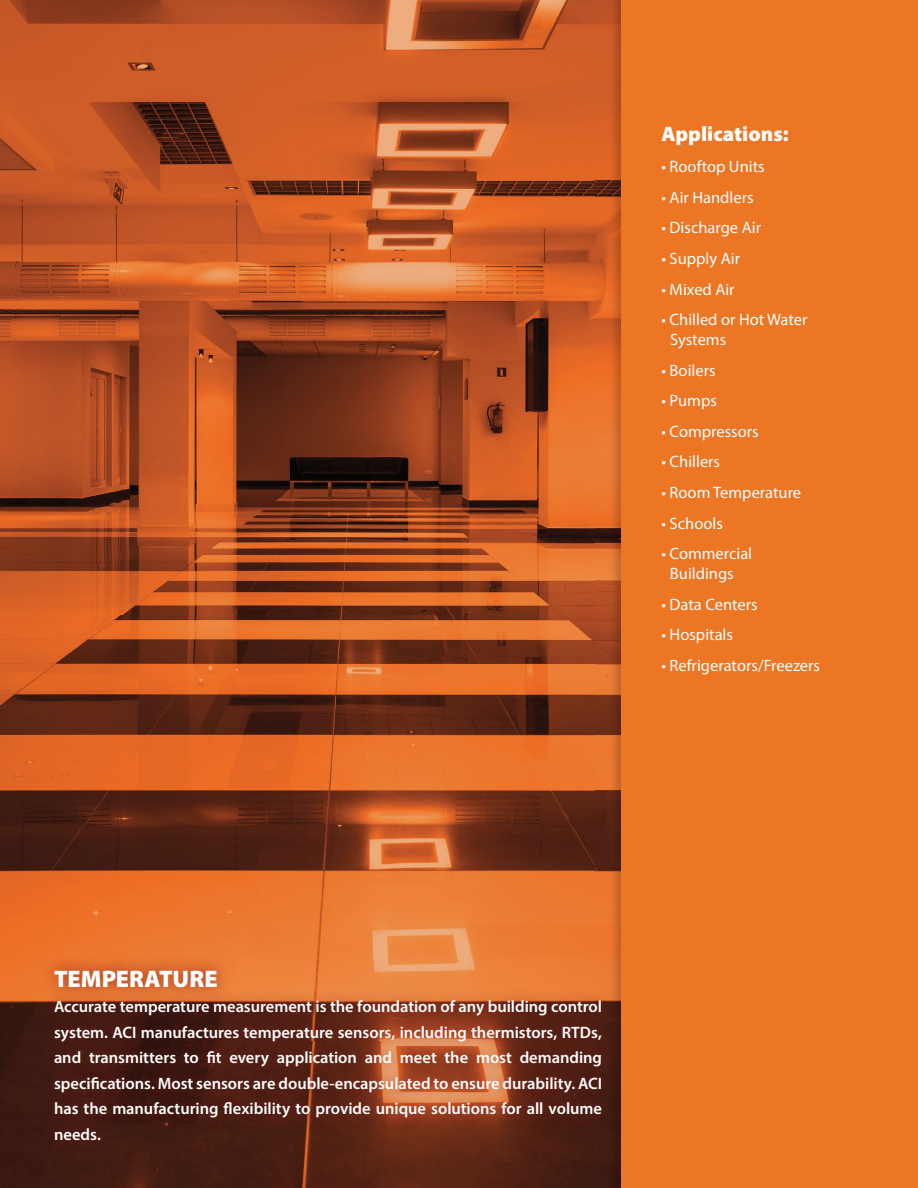
<style>
.page{position:relative;width:918px;height:1188px;background:#fff}
.page>*{position:absolute;margin:0;border:0;box-sizing:border-box;transform-origin:0 0}
.t1{font:900 24px "Myriad Pro";letter-spacing:.005em;color:#fff}
.t2{font:900 21px "Myriad Pro";color:#fff}
.t3{font:600 16.5px/25.5px "Myriad Pro";color:#fff;text-align:justify}
.t4{font:16.5px/19.8px "Myriad Pro";color:#fff}
</style>
<div class="page">
<img style="left:0;top:0;width:608px;height:1188px">
<div style="left:608px;top:0;width:310px;height:1188px;background:#000;opacity:.2"></div>
<div style="left:621px;top:0;width:297px;height:1188px;background:#ec7624"></div>
<div style="left:40px;top:955px;width:576px;height:200px;background:#83161e;opacity:.75"></div>
<p class="t2" style="left:661px;top:120px;width:129px">Applications:</p>
<p class="t4" style="left:661px;top:156px;width:105px">• Rooftop Units</p>
<p class="t4" style="left:661px;top:187px;width:94px">• Air Handlers</p>
<p class="t4" style="left:661px;top:218px;width:101px">• Discharge Air</p>
<p class="t4" style="left:661px;top:248px;width:80px">• Supply Air</p>
<p class="t4" style="left:661px;top:279px;width:75px">• Mixed Air</p>
<p class="t4" style="left:670px;top:309px;width:139px;text-indent:-9px">• Chilled or Hot Water<br>Systems</p>
<p class="t4" style="left:661px;top:360px;width:56px">• Boilers</p>
<p class="t4" style="left:661px;top:390px;width:57px">• Pumps</p>
<p class="t4" style="left:661px;top:421px;width:99px">• Compressors</p>
<p class="t4" style="left:661px;top:452px;width:60px">• Chillers</p>
<p class="t4" style="left:661px;top:482px;width:141px">• Room Temperature</p>
<p class="t4" style="left:661px;top:513px;width:63px">• Schools</p>
<p class="t4" style="left:661px;top:543px;width:92px;text-align:center">• Commercial<br>Buildings</p>
<p class="t4" style="left:661px;top:594px;width:98px">• Data Centers</p>
<p class="t4" style="left:661px;top:624px;width:73px">• Hospitals</p>
<p class="t4" style="left:661px;top:655px;width:160px">• Refrigerators/Freezers</p>
<h1 class="t1" style="left:54px;top:962px;width:165px">TEMPERATURE</h1>
<p class="t3" style="left:54px;top:993px;width:550px">Accurate temperature measurement is the foundation of any building control system. ACI manufactures temperature sensors, including thermistors, RTDs, and transmitters to fit every application and meet the most demanding specifications. Most sensors are double-encapsulated to ensure durability. ACI has the manufacturing flexibility to provide unique solutions for all volume needs.</p>
</div>
